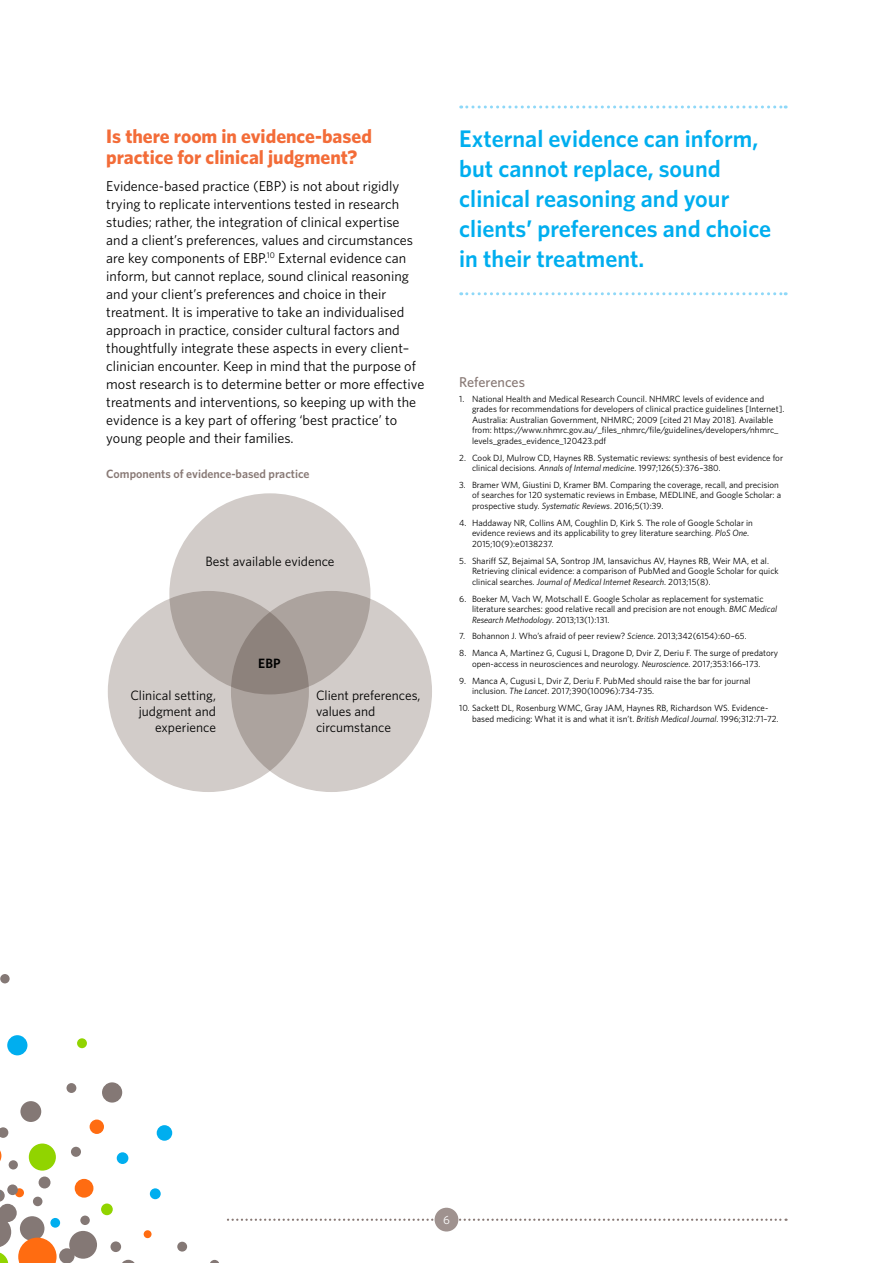
<style>
.page{position:relative;width:893px;height:1263px;background:#fff}
.page>*{position:absolute;margin:0;border:0;box-sizing:border-box;transform-origin:0 0}
.t1{font:600 24px/30px "Whitney";color:#00aeef}
.t2{font:700 19.5px/21px "Whitney";color:#f36c38}
.t3{font:14.25px/18px "Whitney";color:#000}
.t4{font:500 14.25px "Whitney";color:#887975}
.t5{font:13.5px/16.2px "Whitney";color:#000}
.t6{font:600 13.5px "Whitney";color:#000}
.t7{font:600 12px "Whitney";color:#887975}
.t8{font:12px "Whitney";color:#fff}
.t9{font:9px/10.5px "Whitney";color:#000}
.s1{font-style:italic}
</style>
<div class="page">
<svg style="left:227px;top:1218px;width:559px;height:3px"></svg>
<div style="left:435px;top:1208px;width:23px;height:23px;background:#9f928f;border-radius:50%"></div>
<div style="left:9px;top:1160px;width:9px;height:9px;background:#847875;border-radius:50%"></div>
<div style="left:0;top:974px;width:10px;height:9px;background:#847875;border-radius:50%"></div>
<div style="left:90px;top:1119px;width:14px;height:15px;background:#ff6c11;border-radius:50%"></div>
<div style="left:144px;top:1230px;width:8px;height:8px;background:#ff6c11;border-radius:50%"></div>
<div style="left:80px;top:1215px;width:10px;height:10px;background:#847875;border-radius:50%"></div>
<svg style="left:39px;top:1176px;width:12px;height:12px"></svg>
<svg style="left:0;top:1127px;width:8px;height:11px"></svg>
<svg style="left:122px;top:1260px;width:13px;height:3px"></svg>
<div style="left:177px;top:1242px;width:10px;height:9px;background:#847875;border-radius:50%"></div>
<svg style="left:210px;top:1260px;width:9px;height:3px"></svg>
<div style="left:101px;top:1203px;width:12px;height:12px;background:#91d400;border-radius:50%"></div>
<div style="left:117px;top:1152px;width:11px;height:12px;background:#00aeef;border-radius:50%"></div>
<div style="left:50px;top:1218px;width:10px;height:10px;background:#00aeef;border-radius:50%"></div>
<div style="left:71px;top:1147px;width:10px;height:10px;background:#847875;border-radius:50%"></div>
<div style="left:67px;top:1083px;width:9px;height:10px;background:#847875;border-radius:50%"></div>
<div style="left:77px;top:1038px;width:10px;height:10px;background:#91d400;border-radius:50%"></div>
<div style="left:150px;top:1188px;width:11px;height:11px;background:#00aeef;border-radius:50%"></div>
<div style="left:20px;top:1101px;width:21px;height:21px;background:#847875;border-radius:50%"></div>
<div style="left:7px;top:1035px;width:20px;height:20px;background:#00aeef;border-radius:50%"></div>
<div style="left:102px;top:1082px;width:20px;height:20px;background:#847875;border-radius:50%"></div>
<div style="left:59px;top:1248px;width:16px;height:15px;background:#847875;border-radius:50%"></div>
<svg style="left:0;top:1180px;width:57px;height:83px"></svg>
<div style="left:29px;top:1143px;width:27px;height:27px;background:#91d400;border-radius:50%"></div>
<div style="left:69px;top:1231px;width:28px;height:28px;background:#847875;border-radius:50%"></div>
<div style="left:75px;top:1179px;width:18px;height:18px;background:#ff6c11;border-radius:50%"></div>
<div style="left:7px;top:1184px;width:11px;height:11px;background:#847875;border-radius:50%"></div>
<div style="left:111px;top:1241px;width:10px;height:11px;background:#847875;border-radius:50%"></div>
<div style="left:157px;top:1125px;width:15px;height:16px;background:#00aeef;border-radius:50%"></div>
<div style="left:169px;top:493px;width:201px;height:201px;background:#d2ccc9;border-radius:50%"></div>
<svg style="left:108px;top:591px;width:201px;height:201px;background:#c8c2be"></svg>
<svg style="left:231px;top:591px;width:201px;height:201px;background:#bcb5b1"></svg>
<svg style="left:461px;top:105px;width:325px;height:3px"></svg>
<svg style="left:461px;top:292px;width:325px;height:3px"></svg>
<h2 class="t2" style="left:106px;top:125px;width:267px">Is there room in evidence-based practice for clinical judgment?</h2>
<p class="t3" style="left:106px;top:176px;width:320px">Evidence-based practice (EBP) is not about rigidly trying to replicate interventions tested in research studies; rather, the integration of clinical expertise and a client’s preferences, values and circumstances are key components of EBP.<sup>10</sup> External evidence can inform, but cannot replace, sound clinical reasoning and your client’s preferences and choice in their treatment. It is imperative to take an individualised approach in practice, consider cultural factors and thoughtfully integrate these aspects in every client– clinician encounter. Keep in mind that the purpose of most research is to determine better or more effective treatments and interventions, so keeping up with the evidence is a key part of offering ‘best practice’ to young people and their families.</p>
<h3 class="t7" style="left:106px;top:466px;width:205px">Components of evidence-based practice</h3>
<h3 class="t5" style="left:205px;top:552px;width:131px">Best available evidence</h3>
<h3 class="t5" style="left:130px;top:687px;width:87px;text-align:right">Clinical setting, judgment and experience</h3>
<h3 class="t6" style="left:258px;top:654px;width:24px">EBP</h3>
<h3 class="t5" style="left:316px;top:687px;width:106px">Client preferences, values and circumstance</h3>
<h1 class="t1" style="left:459px;top:123px;width:313px">External evidence can inform, but cannot replace, sound clinical reasoning and your clients’ preferences and choice in their treatment.</h1>
<h3 class="t4" style="left:459px;top:372px;width:67px">References</h3>
<p class="t9" style="left:472px;top:393px;width:314px;text-indent:-13px">1. National Health and Medical Research Council. NHMRC levels of evidence and grades for recommendations for developers of clinical practice guidelines [Internet].<br>Australia: Australian Government, NHMRC; 2009 [cited 21 May 2018]. Available from: https://www.nhmrc.gov.au/_files_nhmrc/file/guidelines/developers/nhmrc_ levels_grades_evidence_120423.pdf</p>
<p class="t9" style="left:472px;top:452px;width:313px;text-indent:-13px">2. Cook DJ, Mulrow CD, Haynes RB. Systematic reviews: synthesis of best evidence for clinical decisions. <span class="s1">Annals of Internal medicine</span>. 1997;126(5):376–380.</p>
<p class="t9" style="left:472px;top:479px;width:311px;text-indent:-13px">3. Bramer WM, Giustini D, Kramer BM. Comparing the coverage, recall, and precision of searches for 120 systematic reviews in Embase, MEDLINE, and Google Scholar: a prospective study. <span class="s1">Systematic Reviews</span>. 2016;5(1):39.</p>
<p class="t9" style="left:472px;top:517px;width:282px;text-indent:-13px">4. Haddaway NR, Collins AM, Coughlin D, Kirk S. The role of Google Scholar in evidence reviews and its applicability to grey literature searching. <span class="s1">PloS One</span>.<br>2015;10(9):e0138237.</p>
<p class="t9" style="left:472px;top:555px;width:308px;text-indent:-13px">5. Shariff SZ, Bejaimal SA, Sontrop JM, Iansavichus AV, Haynes RB, Weir MA, et al.<br>Retrieving clinical evidence: a comparison of PubMed and Google Scholar for quick clinical searches. <span class="s1">Journal of Medical Internet Research</span>. 2013;15(8).</p>
<p class="t9" style="left:472px;top:593px;width:306px;text-indent:-13px">6. Boeker M, Vach W, Motschall E. Google Scholar as replacement for systematic literature searches: good relative recall and precision are not enough. <span class="s1">BMC Medical<br>Research Methodology</span>. 2013;13(1):131.</p>
<p class="t9" style="left:459px;top:631px;width:289px">7. Bohannon J. Who’s afraid of peer review? <span class="s1">Science</span>. 2013;342(6154):60–65.</p>
<p class="t9" style="left:459px;top:648px;width:321px;text-align:center">8. Manca A, Martinez G, Cugusi L, Dragone D, Dvir Z, Deriu F. The surge of predatory open-access in neurosciences and neurology. <span class="s1">Neuroscience</span>. 2017;353:166–173.</p>
<p class="t9" style="left:472px;top:675px;width:280px;text-indent:-13px">9. Manca A, Cugusi L, Dvir Z, Deriu F. PubMed should raise the bar for journal inclusion. <span class="s1">The Lancet</span>. 2017;390(10096):734-735.</p>
<p class="t9" style="left:472px;top:702px;width:308px;text-indent:-13px">10. Sackett DL, Rosenburg WMC, Gray JAM, Haynes RB, Richardson WS. Evidence&shy;based medicing: What it is and what it isn’t. <span class="s1">British Medical Journal</span>. 1996;312:71–72.</p>
<h3 class="t8" style="left:443px;top:1211px;width:8px">6</h3>
</div>
